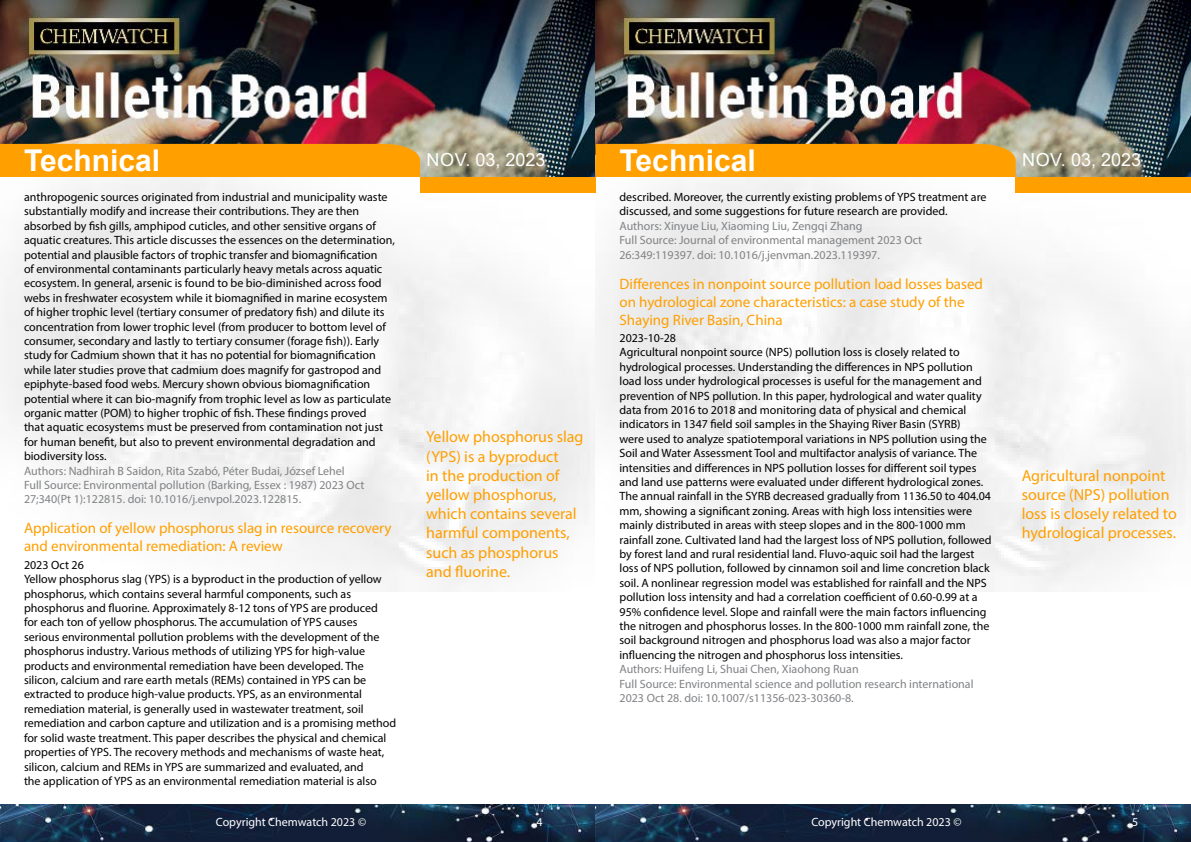
<style>
.page{position:relative;width:1191px;height:842px;background:#fff}
.page>*{position:absolute;margin:0;border:0;box-sizing:border-box;transform-origin:0 0}
.t1{font:700 30px "Arial";color:#fff}
.t2{font:18px "Arial";color:#fff}
.t3{font:16px/19.2px "Myriad Pro";color:#ff9f00}
.t4{font:15px/18px "Myriad Pro";color:#ff9f00}
.t5{font:12px/14.4px "Myriad Pro";color:#000}
.t6{font:12px/14.4px "Myriad Pro";color:#808285}
.t7{font:12px "Myriad Pro";color:#fff}
</style>
<div class="page">
<img style="left:0;top:0;width:1191px;height:592px">
<div style="left:420px;top:177px;width:175px;height:15px;background:#ff9f00"></div>
<div style="left:1015px;top:177px;width:176px;height:15px;background:#ff9f00"></div>
<div style="left:0;top:144px;width:420px;height:33px;background:#ff9f00"></div>
<div style="left:595px;top:144px;width:420px;height:33px;background:#ff9f00"></div>
<img style="left:0;top:804px;width:1191px;height:38px">
<h1 class="t1" style="left:24px;top:139px;width:138px">Technical</h1>
<h1 class="t1" style="left:619px;top:139px;width:138px">Technical</h1>
<p class="t5" style="left:24px;top:190px;width:372px">anthropogenic sources originated from industrial and municipality waste substantially modify and increase their contributions. They are then absorbed by fish gills, amphipod cuticles, and other sensitive organs of aquatic creatures. This article discusses the essences on the determination, potential and plausible factors of trophic transfer and biomagnification<br>of environmental contaminants particularly heavy metals across aquatic ecosystem. In general, arsenic is found to be bio-diminished across food webs in freshwater ecosystem while it biomagnified in marine ecosystem of higher trophic level (tertiary consumer of predatory fish) and dilute its concentration from lower trophic level (from producer to bottom level of consumer, secondary and lastly to tertiary consumer (forage fish)). Early study for Cadmium shown that it has no potential for biomagnification while later studies prove that cadmium does magnify for gastropod and epiphyte-based food webs. Mercury shown obvious biomagnification potential where it can bio-magnify from trophic level as low as particulate organic matter (POM) to higher trophic of fish. These findings proved<br>that aquatic ecosystems must be preserved from contamination not just for human benefit, but also to prevent environmental degradation and biodiversity loss.</p>
<p class="t6" style="left:24px;top:463px;width:342px">Authors: Nadhirah B Saidon, Rita Szabó, Péter Budai, József Lehel<br>Full Source: Environmental pollution (Barking, Essex : 1987) 2023 Oct<br>27;340(Pt 1):122815. doi: 10.1016/j.envpol.2023.122815.</p>
<p class="t4" style="left:24px;top:519px;width:369px">Application of yellow phosphorus slag in resource recovery and environmental remediation: A review</p>
<p class="t5" style="left:24px;top:557px;width:373px">2023 Oct 26<br>Yellow phosphorus slag (YPS) is a byproduct in the production of yellow phosphorus, which contains several harmful components, such as phosphorus and fluorine. Approximately 8-12 tons of YPS are produced<br>for each ton of yellow phosphorus. The accumulation of YPS causes<br>serious environmental pollution problems with the development of the phosphorus industry. Various methods of utilizing YPS for high-value products and environmental remediation have been developed. The silicon, calcium and rare earth metals (REMs) contained in YPS can be extracted to produce high-value products. YPS, as an environmental remediation material, is generally used in wastewater treatment, soil remediation and carbon capture and utilization and is a promising method for solid waste treatment. This paper describes the physical and chemical properties of YPS. The recovery methods and mechanisms of waste heat, silicon, calcium and REMs in YPS are summarized and evaluated, and<br>the application of YPS as an environmental remediation material is also</p>
<h2 class="t2" style="left:426px;top:148px;width:120px">NOV. 03, 2023</h2>
<h2 class="t2" style="left:1022px;top:148px;width:120px">NOV. 03, 2023</h2>
<p class="t5" style="left:619px;top:190px;width:368px">described. Moreover, the currently existing problems of YPS treatment are discussed, and some suggestions for future research are provided.</p>
<p class="t6" style="left:619px;top:218px;width:304px">Authors: Xinyue Liu, Xiaoming Liu, Zengqi Zhang<br>Full Source: Journal of environmental management 2023 Oct<br>26:349:119397. doi: 10.1016/j.jenvman.2023.119397.</p>
<p class="t4" style="left:619px;top:274px;width:365px">Differences in nonpoint source pollution load losses based on hydrological zone characteristics: a case study of the<br>Shaying River Basin, China</p>
<p class="t5" style="left:619px;top:331px;width:374px">2023-10-28<br>Agricultural nonpoint source (NPS) pollution loss is closely related to hydrological processes. Understanding the differences in NPS pollution load loss under hydrological processes is useful for the management and prevention of NPS pollution. In this paper, hydrological and water quality data from 2016 to 2018 and monitoring data of physical and chemical indicators in 1347 field soil samples in the Shaying River Basin (SYRB)<br>were used to analyze spatiotemporal variations in NPS pollution using the Soil and Water Assessment Tool and multifactor analysis of variance. The intensities and differences in NPS pollution losses for different soil types and land use patterns were evaluated under different hydrological zones.<br>The annual rainfall in the SYRB decreased gradually from 1136.50 to 404.04 mm, showing a significant zoning. Areas with high loss intensities were mainly distributed in areas with steep slopes and in the 800-1000 mm rainfall zone. Cultivated land had the largest loss of NPS pollution, followed by forest land and rural residential land. Fluvo-aquic soil had the largest loss of NPS pollution, followed by cinnamon soil and lime concretion black soil. A nonlinear regression model was established for rainfall and the NPS pollution loss intensity and had a correlation coefficient of 0.60-0.99 at a 95% confidence level. Slope and rainfall were the main factors influencing the nitrogen and phosphorus losses. In the 800-1000 mm rainfall zone, the soil background nitrogen and phosphorus load was also a major factor influencing the nitrogen and phosphorus loss intensities.</p>
<p class="t6" style="left:619px;top:662px;width:355px">Authors: Huifeng Li, Shuai Chen, Xiaohong Ruan<br>Full Source: Environmental science and pollution research international<br>2023 Oct 28. doi: 10.1007/s11356-023-30360-8.</p>
<h3 class="t3" style="left:426px;top:427px;width:159px">Yellow phosphorus slag (YPS) is a byproduct<br>in the production of yellow phosphorus, which contains several harmful components, such as phosphorus and fluorine.</h3>
<h3 class="t3" style="left:1021px;top:465px;width:157px">Agricultural nonpoint source (NPS) pollution loss is closely related to hydrological processes.</h3>
<p class="t7" style="left:216px;top:815px;width:152px">Copyright Chemwatch 2023 ©</p>
<p class="t7" style="left:536px;top:815px;width:8px">4</p>
<p class="t7" style="left:811px;top:815px;width:152px">Copyright Chemwatch 2023 ©</p>
<p class="t7" style="left:1132px;top:815px;width:8px">5</p>
</div>
